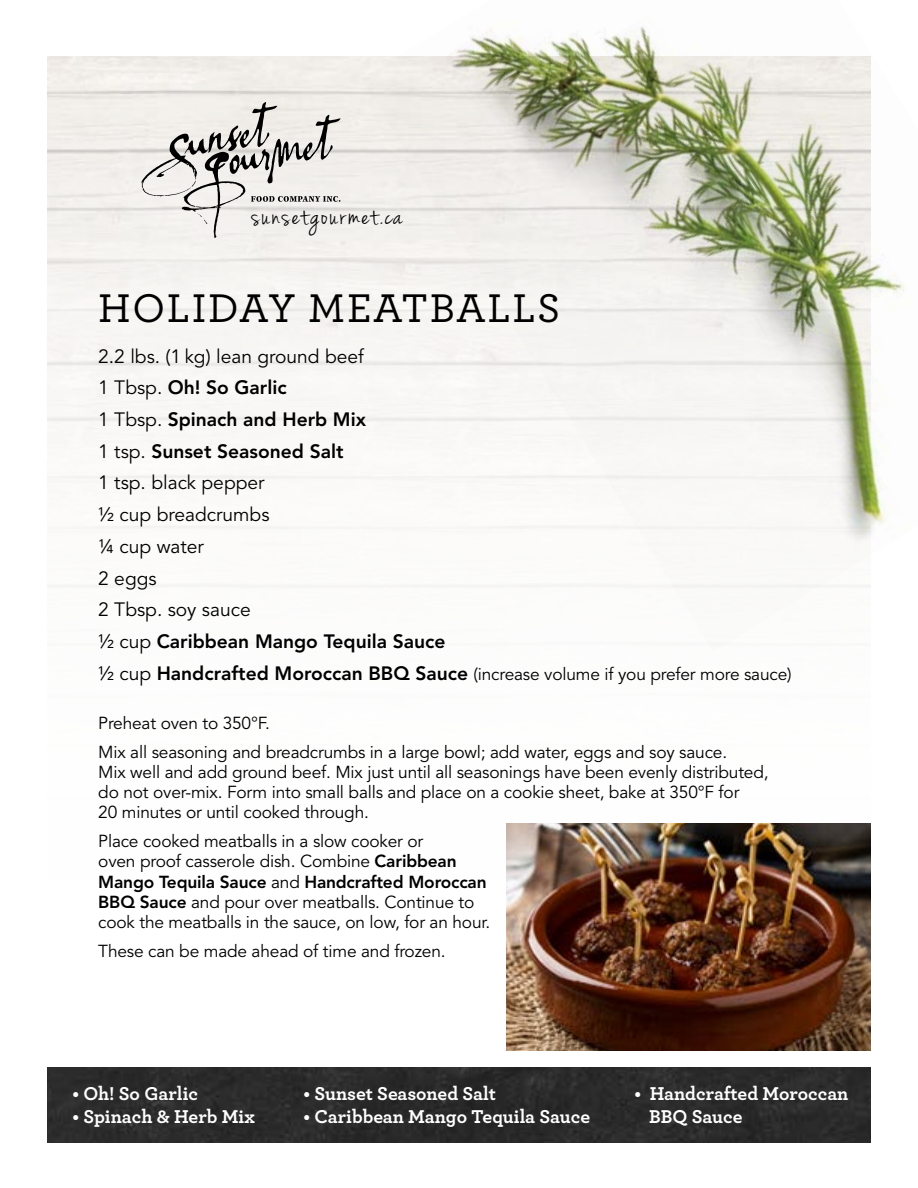
<style>
.page{position:relative;width:918px;height:1188px;background:#fff}
.page>*{position:absolute;margin:0;border:0;box-sizing:border-box;transform-origin:0 0}
.t1{font:500 42px "Archer";letter-spacing:.04em;color:#000}
.t2{font:30px "Jenna Sue";letter-spacing:.07em;color:#000}
.t3{font:700 19.5px/22.5px "Archer";color:#fff}
.t4{font:19.2px/31.8px "Avenir LT Std";color:#000}
.t5{font:17.25px/20.2px "Avenir LT Std";letter-spacing:-.01em;color:#000}
.s1{font-weight:800}
.s2{font-size:19.2px}
.s3{font-weight:800;font-size:19.2px}
</style>
<div class="page">
<img style="left:47px;top:484px;width:824px;height:459px">
<svg style="left:141px;top:101px;width:200px;height:139px;background:#d5d2cf"></svg>
<div style="left:47px;top:1068px;width:824px;height:74px;background:#2b2b2b"></div>
<img style="left:361px;top:26px;width:544px;height:626px">
<img style="left:507px;top:824px;width:364px;height:227px">
<h2 class="t2" style="left:252px;top:198px;width:152px">sunsetgourmet.ca</h2>
<h1 class="t1" style="left:98px;top:278px;width:463px">HOLIDAY MEATBALLS</h1>
<p class="t4" style="left:98px;top:341px;width:349px">2.2 lbs. (1 kg) lean ground beef<br>1 Tbsp. <span class="s1">Oh! So Garlic<br></span>1 Tbsp. <span class="s1">Spinach and Herb Mix<br></span>1 tsp. <span class="s1">Sunset Seasoned Salt<br></span>1 tsp. black pepper<br>½ cup breadcrumbs<br>¼ cup water<br>2 eggs<br>2 Tbsp. soy sauce<br>½ cup <span class="s1">Caribbean Mango Tequila Sauce</span></p>
<p class="t5" style="left:98px;top:664px;width:695px"><span class="s2">½ cup</span> <span class="s3">Handcrafted Moroccan BBQ Sauce</span> (increase volume if you prefer more sauce)</p>
<p class="t5" style="left:98px;top:709px;width:630px;line-height:28.8px">Preheat oven to 350°F.<br>Mix all seasoning and breadcrumbs in a large bowl; add water, eggs and soy sauce.</p>
<p class="t5" style="left:98px;top:762px;width:672px">Mix well and add ground beef. Mix just until all seasonings have been evenly distributed, do not over-mix. Form into small balls and place on a cookie sheet, bake at 350°F for<br>20 minutes or until cooked through.</p>
<p class="t5" style="left:98px;top:832px;width:394px">Place cooked meatballs in a slow cooker or<br>oven proof casserole dish. Combine <span class="s1">Caribbean Mango Tequila Sauce</span> and <span class="s1">Handcrafted Moroccan BBQ Sauce</span> and pour over meatballs. Continue to cook the meatballs in the sauce, on low, for an hour.</p>
<p class="t5" style="left:98px;top:941px;width:349px">These can be made ahead of time and frozen.</p>
<p class="t3" style="left:72px;top:1081px;width:127px">• Oh! So Garlic</p>
<p class="t3" style="left:72px;top:1104px;width:184px">• Spinach &amp; Herb Mix</p>
<p class="t3" style="left:303px;top:1081px;width:194px">• Sunset Seasoned Salt</p>
<p class="t3" style="left:303px;top:1104px;width:288px">• Caribbean Mango Tequila Sauce</p>
<p class="t3" style="left:649px;top:1081px;width:201px;text-indent:-15px">• Handcrafted Moroccan<br>BBQ Sauce</p>
</div>
